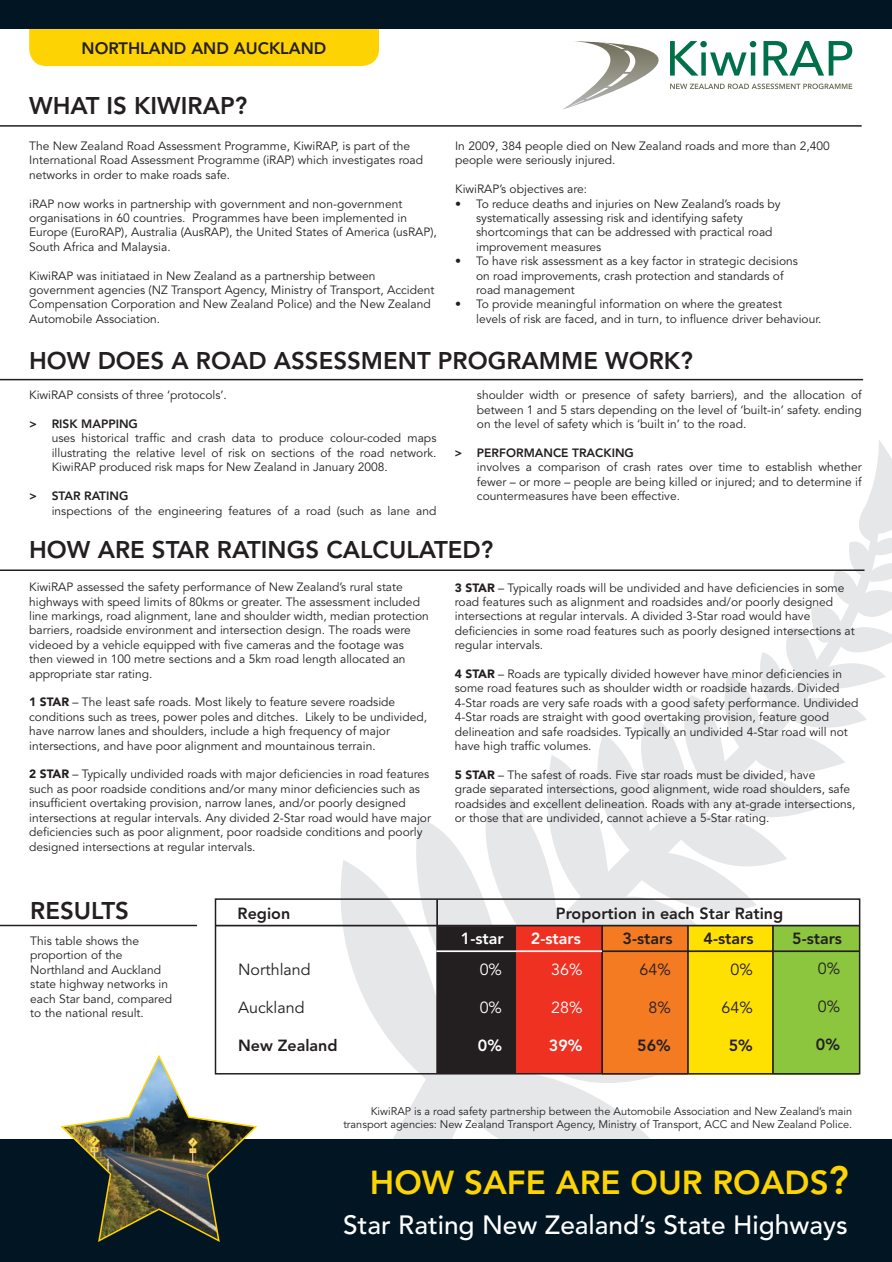
<style>
.page{position:relative;width:892px;height:1262px;background:#fff}
.page>*{position:absolute;margin:0;border:0;box-sizing:border-box;transform-origin:0 0}
.t1{font:800 33px "Avenir";color:#fed304}
.t2{font:500 26.25px "Avenir";color:#fff}
.t3{font:800 24px "Avenir";color:#231f20}
.t4{font:800 16.5px "Avenir";color:#231f20}
.t5{font:800 16.05px "Avenir";color:#231f20}
.t6{font:16.05px "Avenir";color:#231f20}
.t7{font:800 16.05px "Avenir";color:#fff}
.t8{font:16.05px "Avenir";color:#fff}
.t9{font:12px/14.4px "Avenir";color:#231f20}
.t10{font:800 12px "Avenir";color:#231f20}
.t11{font:10.95px/13.2px "Avenir";color:#231f20;text-align:right}
.s1{font-weight:900}
.s2{font-size:39px}
</style>
<div class="page">
<svg style="left:243px;top:440px;width:648px;height:698px"></svg>
<div style="left:0;top:1138px;width:891px;height:123px;background:#011622"></div>
<img style="left:60px;top:1054px;width:197px;height:187px">
<div style="left:29px;top:29px;width:351px;height:37px;background:#fed304"></div>
<hr style="left:0;top:125px;width:861px;height:2px;background:#231f20">
<hr style="left:0;top:379px;width:862px;height:1px;background:#231f20">
<hr style="left:0;top:569px;width:864px;height:2px;background:#231f20">
<div style="left:0;top:0;width:891px;height:29px;background:#011622"></div>
<svg style="left:563px;top:41px;width:288px;height:68px"></svg>
<div style="left:437px;top:925px;width:79px;height:148px;background:#231f20"></div>
<div style="left:516px;top:925px;width:85px;height:148px;background:#ef3122"></div>
<div style="left:602px;top:924px;width:85px;height:150px;background:#f47b21"></div>
<div style="left:687px;top:924px;width:86px;height:150px;background:#ffe101"></div>
<div style="left:772px;top:926px;width:86px;height:148px;background:#8bc63e"></div>
<hr style="left:771px;top:925px;width:2px;height:148px;background:#231f20">
<hr style="left:686px;top:925px;width:2px;height:148px;background:#231f20">
<hr style="left:601px;top:924px;width:1px;height:149px;background:#231f20">
<hr style="left:601px;top:950px;width:258px;height:1px;background:#231f20">
<div style="left:215px;top:898px;width:645px;height:176px;border:2px solid #231f20"></div>
<hr style="left:215px;top:924px;width:643px;height:2px;background:#231f20">
<hr style="left:436px;top:899px;width:2px;height:174px;background:#231f20">
<hr style="left:436px;top:950px;width:165px;height:1px;background:#fff">
<hr style="left:0;top:924px;width:197px;height:2px;background:#231f20">
<h3 class="t4" style="left:81px;top:39px;width:246px">NORTHLAND AND AUCKLAND</h3>
<h3 class="t3" style="left:29px;top:91px;width:40px">WHAT</h3>
<h3 class="t3" style="left:106px;top:91px;width:142px">IS KIWIRAP?</h3>
<p class="t9" style="left:29px;top:139px;width:395px">The New Zealand Road Assessment Programme, KiwiRAP, is part of the<br>International Road Assessment Programme (iRAP) which investigates road networks in order to make roads safe.</p>
<p class="t9" style="left:29px;top:196px;width:409px">iRAP now works in partnership with government and non-government organisations in 60 countries. Programmes have been implemented in Europe (EuroRAP), Australia (AusRAP), the United States of America (usRAP), South Africa and Malaysia.</p>
<p class="t9" style="left:29px;top:268px;width:406px">KiwiRAP was initiataed in New Zealand as a partnership between government agencies (NZ Transport Agency, Ministry of Transport, Accident Compensation Corporation and New Zealand Police) and the New Zealand Automobile Association.</p>
<p class="t9" style="left:455px;top:139px;width:376px">In 2009, 384 people died on New Zealand roads and more than 2,400 people were seriously injured.</p>
<p class="t9" style="left:455px;top:182px;width:134px">KiwiRAP’s objectives are:</p>
<p class="t9" style="left:476px;top:196px;width:306px;text-indent:-21px">• To reduce deaths and injuries on New Zealand’s roads by systematically assessing risk and identifying safety shortcomings that can be addressed with practical road improvement measures</p>
<p class="t9" style="left:476px;top:254px;width:323px;text-indent:-21px">• To have risk assessment as a key factor in strategic decisions on road improvements, crash protection and standards of road management</p>
<p class="t9" style="left:476px;top:297px;width:347px;text-indent:-21px">• To provide meaningful information on where the greatest<br>levels of risk are faced, and in turn, to influence driver behaviour.</p>
<h3 class="t3" style="left:29px;top:346px;width:201px">HOW DOES A ROAD</h3>
<h3 class="t3" style="left:274px;top:346px;width:252px">ASSESSM ENT PROGRAMM</h3>
<h3 class="t3" style="left:583px;top:346px;width:42px">E WORK</h3>
<h3 class="t3" style="left:680px;top:346px;width:14px">?</h3>
<p class="t9" style="left:29px;top:388px;width:199px">KiwiRAP consists of three ‘protocols’.</p>
<p class="t10" style="left:29px;top:416px;width:72px">&gt; RISK MAPP</p>
<p class="t10" style="left:116px;top:416px;width:24px">ING</p>
<p class="t9" style="left:52px;top:431px;width:386px;text-align:justify">uses historical traffic and crash data to produce colour-coded maps illustrating the relative level of risk on sections of the road network.<br>KiwiRAP produced risk maps for New Zealand in January 2008.</p>
<p class="t10" style="left:29px;top:488px;width:38px">&gt; STAR</p>
<p class="t10" style="left:84px;top:488px;width:8px">RAT</p>
<p class="t10" style="left:106px;top:488px;width:24px">ING</p>
<p class="t9" style="left:52px;top:503px;width:386px">inspections of the engineering features of a road (such as lane and</p>
<p class="t9" style="left:476px;top:388px;width:386px;text-align:justify">shoulder width or presence of safety barriers), and the allocation of between 1 and 5 stars depending on the level of ‘built-in’ safety. ending on the level of safety which is ‘built in’ to the road.</p>
<p class="t10" style="left:454px;top:445px;width:62px">&gt; PERFORMANC</p>
<p class="t10" style="left:561px;top:445px;width:27px">E TRACK</p>
<p class="t10" style="left:611px;top:445px;width:24px">ING</p>
<p class="t9" style="left:476px;top:460px;width:386px;text-align:justify">involves a comparison of crash rates over time to establish whether fewer – or more – people are being killed or injured; and to determine if countermeasures have been effective.</p>
<h3 class="t3" style="left:29px;top:535px;width:21px">HOW</h3>
<h3 class="t3" style="left:98px;top:535px;width:84px">ARE STAR</h3>
<h3 class="t3" style="left:217px;top:535px;width:15px">RAT</h3>
<h3 class="t3" style="left:261px;top:535px;width:82px">INGS CALCULAT</h3>
<h3 class="t3" style="left:447px;top:535px;width:47px">ED?</h3>
<p class="t9" style="left:29px;top:580px;width:401px">KiwiRAP assessed the safety performance of New Zealand’s rural state highways with speed limits of 80kms or greater. The assessment included line markings, road alignment, lane and shoulder width, median protection barriers, roadside environment and intersection design. The roads were videoed by a vehicle equipped with five cameras and the footage was then viewed in 100 metre sections and a 5km road length allocated an appropriate star rating.</p>
<p class="t9" style="left:29px;top:695px;width:399px"><span class="s1">1 STAR</span> – The least safe roads. Most likely to feature severe roadside conditions such as trees, power poles and ditches. Likely to be undivided, have narrow lanes and shoulders, include a high frequency of major intersections, and have poor alignment and mountainous terrain.</p>
<p class="t9" style="left:29px;top:767px;width:403px"><span class="s1">2 STAR</span> – Typically undivided roads with major deficiencies in road features such as poor roadside conditions and/or many minor deficiencies such as insufficient overtaking provision, narrow lanes, and/or poorly designed intersections at regular intervals. Any divided 2-Star road would have major deficiencies such as poor alignment, poor roadside conditions and poorly designed intersections at regular intervals.</p>
<p class="t9" style="left:454px;top:580px;width:401px"><span class="s1">3 STAR</span> – Typically roads will be undivided and have deficiencies in some road features such as alignment and roadsides and/or poorly designed intersections at regular intervals. A divided 3-Star road would have deficiencies in some road features such as poorly designed intersections at regular intervals.</p>
<p class="t9" style="left:454px;top:666px;width:405px"><span class="s1">4 STAR</span> – Roads are typically divided however have minor deficiencies in some road features such as shoulder width or roadside hazards. Divided 4-Star roads are very safe roads with a good safety performance. Undivided 4-Star roads are straight with good overtaking provision, feature good delineation and safe roadsides. Typically an undivided 4-Star road will not have high traffic volumes.</p>
<p class="t9" style="left:454px;top:767px;width:402px"><span class="s1">5 STAR</span> – The safest of roads. Five star roads must be divided, have<br>grade separated intersections, good alignment, wide road shoulders, safe roadsides and excellent delineation. Roads with any at-grade intersections, or those that are undivided, cannot achieve a 5-Star rating.</p>
<h3 class="t3" style="left:30px;top:895px;width:98px">RES ULTS</h3>
<h3 class="t5" style="left:237px;top:903px;width:54px">REGION</h3>
<h3 class="t5" style="left:555px;top:903px;width:229px">PROPORTION IN EACH STAR RATING</h3>
<h3 class="t7" style="left:460px;top:929px;width:44px">1-STAR</h3>
<h3 class="t7" style="left:530px;top:929px;width:51px">2-STARS</h3>
<h3 class="t5" style="left:622px;top:929px;width:51px">3-STARS</h3>
<h3 class="t5" style="left:703px;top:929px;width:51px">4-STARS</h3>
<h3 class="t5" style="left:791px;top:929px;width:51px">5-STARS</h3>
<h3 class="t6" style="left:238px;top:960px;width:74px">Northland</h3>
<h3 class="t6" style="left:238px;top:998px;width:68px">Auckland</h3>
<h3 class="t5" style="left:238px;top:1036px;width:101px">NEW ZEALAND</h3>
<p class="t9" style="left:30px;top:933px;width:143px">This table shows the proportion of the<br>Northland and Auckland state highway networks in each Star band, compared to the national result.</p>
<h3 class="t6" style="left:817px;top:959px;width:24px">0%</h3>
<h3 class="t6" style="left:817px;top:997px;width:24px">0%</h3>
<h3 class="t5" style="left:815px;top:1035px;width:26px">0%</h3>
<h3 class="t8" style="left:479px;top:960px;width:24px">0%</h3>
<h3 class="t8" style="left:479px;top:998px;width:24px">0%</h3>
<h3 class="t7" style="left:477px;top:1036px;width:26px">0%</h3>
<h3 class="t8" style="left:551px;top:960px;width:33px">36%</h3>
<h3 class="t8" style="left:551px;top:998px;width:33px">28%</h3>
<h3 class="t7" style="left:548px;top:1036px;width:35px">39%</h3>
<h3 class="t6" style="left:639px;top:960px;width:33px">64%</h3>
<h3 class="t6" style="left:648px;top:998px;width:24px">8%</h3>
<h3 class="t5" style="left:637px;top:1036px;width:35px">56%</h3>
<h3 class="t6" style="left:730px;top:960px;width:24px">0%</h3>
<h3 class="t6" style="left:721px;top:998px;width:33px">64%</h3>
<h3 class="t5" style="left:728px;top:1036px;width:26px">5%</h3>
<p class="t11" style="left:343px;top:1104px;width:510px">KiwiRAP is a road safety partnership between the Automobile Association and New Zealand’s main transport agencies: New Zealand Transport Agency, Ministry of Transport, ACC and New Zealand Police.</p>
<h1 class="t1" style="left:370px;top:1163px;width:480px">HOW SAFE ARE OUR ROADS<span class="s2">?</span></h1>
<h2 class="t2" style="left:343px;top:1209px;width:506px">Star Rating New Zealand’s State Highways</h2>
</div>
